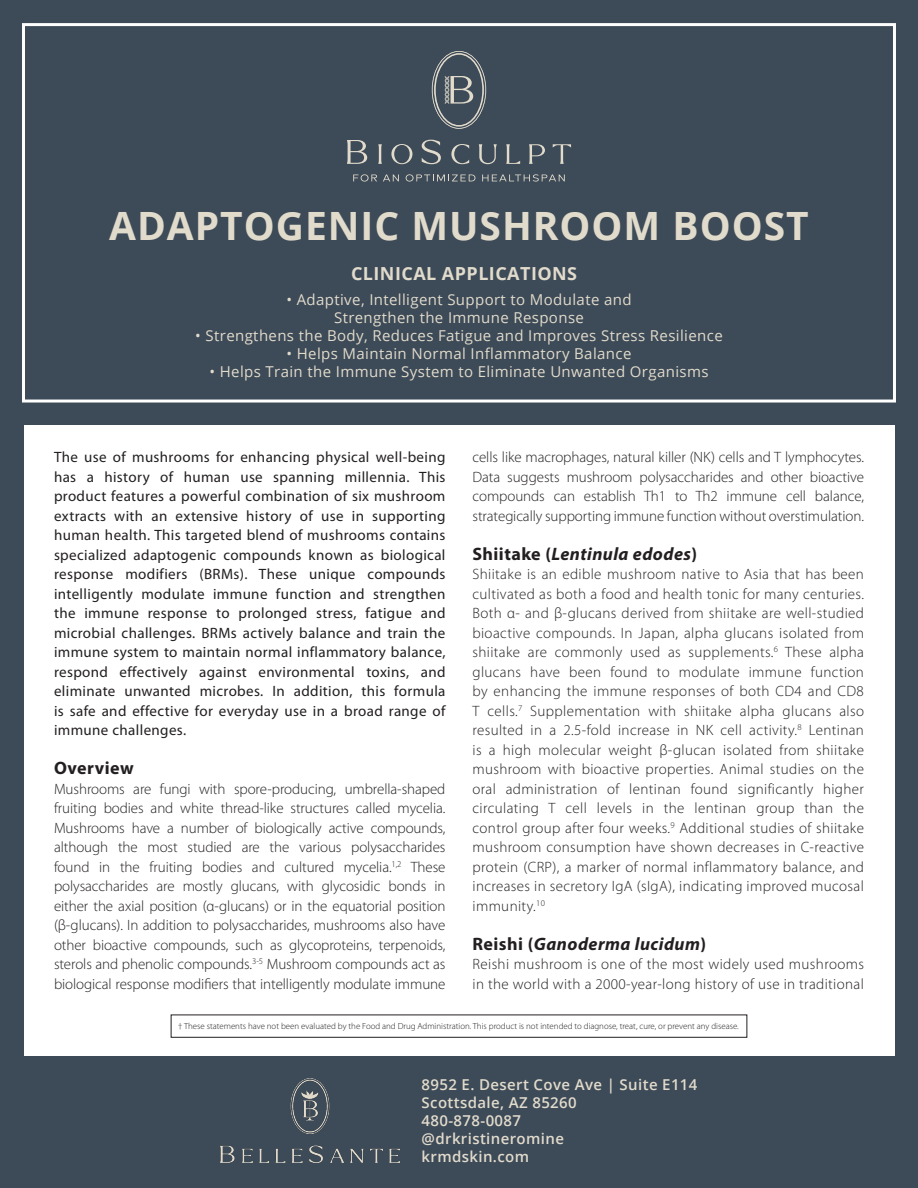
<style>
.page{position:relative;width:918px;height:1188px;background:#3d4a57}
.page>*{position:absolute;margin:0;border:0;box-sizing:border-box;transform-origin:0 0}
.t1{font:700 39px "Open Sans";letter-spacing:.025em;color:#e1dbcc}
.Indent_2{font:italic 700 18px "Myriad Pro";letter-spacing:.025em;color:#231f20}
.t2{font:700 18px "Open Sans";letter-spacing:.025em;color:#e1dbcc}
.Indent_2-2{font:700 18px "Myriad Pro";letter-spacing:.025em;color:#231f20}
.Indent_2-3{font:300 15px/19.5px "Myriad Pro";letter-spacing:.025em;color:#231f20;text-align:justify}
.Indent_2-4{font:15px/19.5px "Myriad Pro";letter-spacing:.025em;color:#231f20;text-align:justify}
.t3{font:15px/18px "Open Sans";letter-spacing:.025em;color:#e1dbcc;text-align:center}
.t4{font:600 15px/18px "Open Sans";letter-spacing:.025em;color:#e1dbcc}
.t5{font:300 8.85px "Myriad Pro";color:#231f20}
.s1{font-style:normal}
</style>
<div class="page">
<div style="left:22px;top:23px;width:874px;height:380px;border:3px solid #fff"></div>
<div style="left:24px;top:426px;width:871px;height:630px;background:#fff"></div>
<svg style="left:353px;top:174px;width:24px;height:8px"></svg>
<svg style="left:383px;top:175px;width:16px;height:6px"></svg>
<svg style="left:406px;top:174px;width:69px;height:8px"></svg>
<svg style="left:482px;top:174px;width:83px;height:8px"></svg>
<svg style="left:347px;top:140px;width:20px;height:24px"></svg>
<svg style="left:378px;top:144px;width:4px;height:20px"></svg>
<svg style="left:391px;top:144px;width:21px;height:20px"></svg>
<svg style="left:422px;top:140px;width:19px;height:24px"></svg>
<svg style="left:451px;top:144px;width:18px;height:20px"></svg>
<svg style="left:479px;top:144px;width:18px;height:20px"></svg>
<svg style="left:506px;top:144px;width:14px;height:20px"></svg>
<svg style="left:529px;top:144px;width:16px;height:20px"></svg>
<svg style="left:553px;top:144px;width:18px;height:20px"></svg>
<svg style="left:432px;top:51px;width:54px;height:78px"></svg>
<div style="left:171px;top:1015px;width:576px;height:23px;border:1px solid #231f20"></div>
<img style="left:220px;top:1079px;width:180px;height:84px">
<h1 class="t1" style="left:109px;top:198px;width:701px">ADAPTOGENIC MUSHROOM BOOST</h1>
<p class="t2" style="left:351px;top:261px;width:228px">CLINICAL APPLICATIONS</p>
<p class="t3" style="left:286px;top:290px;width:347px">• Adaptive, Intelligent Support to Modulate and<br>Strengthen the Immune Response</p>
<p class="t3" style="left:195px;top:326px;width:529px">• Strengthens the Body, Reduces Fatigue and Improves Stress Resilience</p>
<p class="t3" style="left:287px;top:344px;width:346px">• Helps Maintain Normal Inflammatory Balance</p>
<p class="t3" style="left:210px;top:362px;width:501px">• Helps Train the Immune System to Eliminate Unwanted Organisms</p>
<p class="Indent_2-4" style="left:54px;top:448px;width:393px">The use of mushrooms for enhancing physical well-being has a history of human use spanning millennia. This product features a powerful combination of six mushroom extracts with an extensive history of use in supporting human health. This targeted blend of mushrooms contains specialized adaptogenic compounds known as biological response modifiers (BRMs). These unique compounds intelligently modulate immune function and strengthen the immune response to prolonged stress, fatigue and microbial challenges. BRMs actively balance and train the immune system to maintain normal inflammatory balance, respond effectively against environmental toxins, and eliminate unwanted microbes. In addition, this formula is safe and effective for everyday use in a broad range of immune challenges.</p>
<p class="Indent_2-2" style="left:54px;top:757px;width:81px">Overview</p>
<p class="Indent_2-3" style="left:54px;top:779px;width:393px">Mushrooms are fungi with spore-producing, umbrella-shaped fruiting bodies and white thread-like structures called mycelia.<br>Mushrooms have a number of biologically active compounds, although the most studied are the various polysaccharides found in the fruiting bodies and cultured mycelia.<sup>1,2</sup> These polysaccharides are mostly glucans, with glycosidic bonds in either the axial position (α-glucans) or in the equatorial position (β-glucans). In addition to polysaccharides, mushrooms also have other bioactive compounds, such as glycoproteins, terpenoids, sterols and phenolic compounds.<sup>3-5</sup> Mushroom compounds act as biological response modifiers that intelligently modulate immune</p>
<p class="Indent_2-3" style="left:472px;top:447px;width:393px">cells like macrophages, natural killer (NK) cells and T lymphocytes.<br>Data suggests mushroom polysaccharides and other bioactive compounds can establish Th1 to Th2 immune cell balance, strategically supporting immune function without overstimulation.</p>
<p class="Indent_2" style="left:472px;top:542px;width:226px"><span class="s1">Shiitake (</span>Lentinula edodes<span class="s1">)</span></p>
<p class="Indent_2-3" style="left:472px;top:564px;width:393px">Shiitake is an edible mushroom native to Asia that has been cultivated as both a food and health tonic for many centuries.<br>Both α- and β-glucans derived from shiitake are well-studied bioactive compounds. In Japan, alpha glucans isolated from shiitake are commonly used as supplements.<sup>6</sup> These alpha glucans have been found to modulate immune function by enhancing the immune responses of both CD4 and CD8<br>T cells.<sup>7</sup> Supplementation with shiitake alpha glucans also resulted in a 2.5-fold increase in NK cell activity.<sup>8</sup> Lentinan is a high molecular weight β-glucan isolated from shiitake mushroom with bioactive properties. Animal studies on the oral administration of lentinan found significantly higher circulating T cell levels in the lentinan group than the control group after four weeks.<sup>9</sup> Additional studies of shiitake mushroom consumption have shown decreases in C-reactive protein (CRP), a marker of normal inflammatory balance, and increases in secretory IgA (sIgA), indicating improved mucosal immunity.<sup>10</sup></p>
<p class="Indent_2" style="left:472px;top:932px;width:235px"><span class="s1">Reishi (</span>Ganoderma lucidum<span class="s1">)</span></p>
<p class="Indent_2-3" style="left:472px;top:954px;width:393px">Reishi mushroom is one of the most widely used mushrooms in the world with a 2000-year-long history of use in traditional</p>
<p class="t5" style="left:178px;top:1021px;width:562px">† These statements have not been evaluated by the Food and Drug Administration. This product is not intended to diagnose, treat, cure, or prevent any disease.</p>
<p class="t4" style="left:422px;top:1075px;width:277px">8952 E. Desert Cove Ave | Suite E114<br>Scottsdale, AZ 85260<br>480-878-0087<br>@drkristineromine<br>krmdskin.com</p>
</div>
